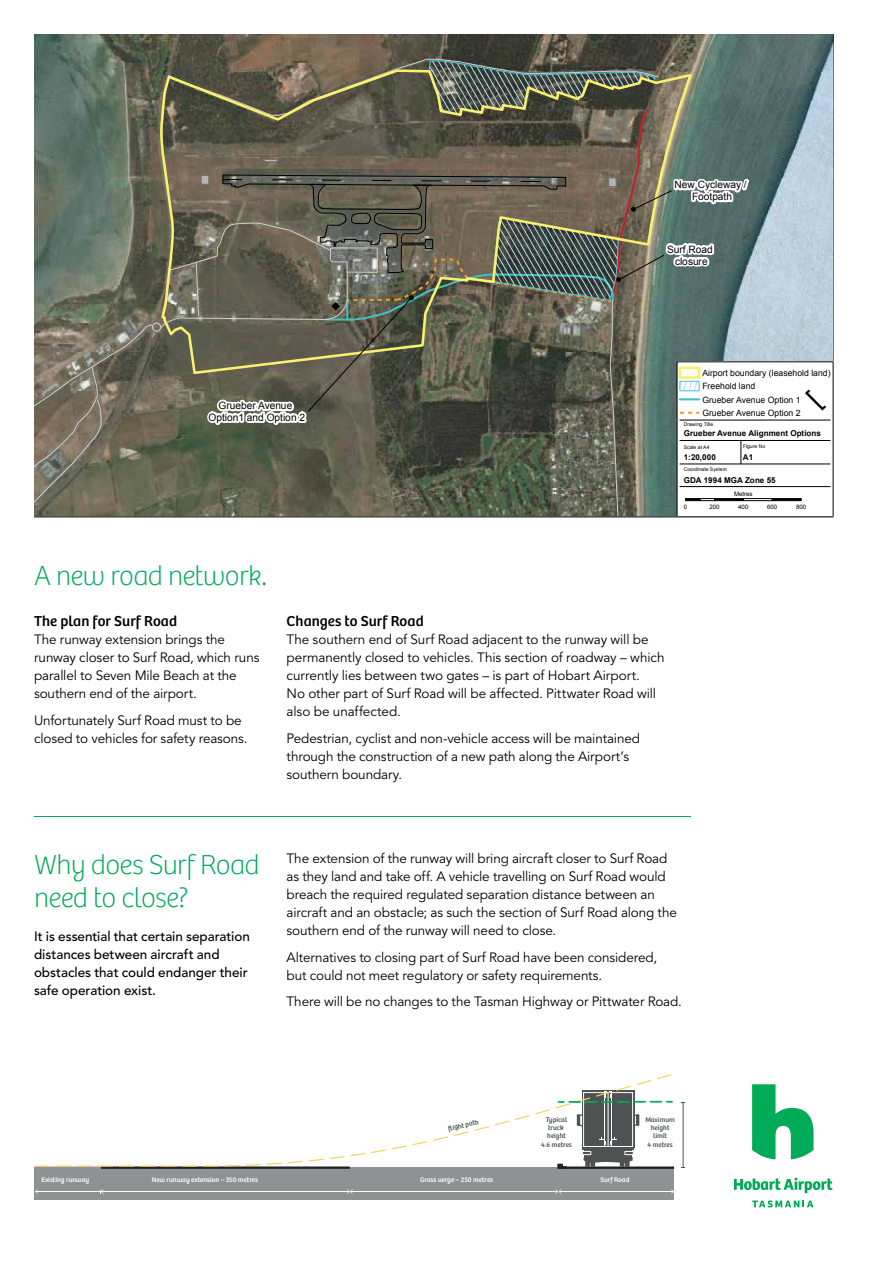
<style>
.page{position:relative;width:893px;height:1263px;background:#fff}
.page>*{position:absolute;margin:0;border:0;box-sizing:border-box;transform-origin:0 0}
.t1{font:100 28.5px/33px "Bree";letter-spacing:-.025em;color:#00ab57}
.t2{font:15px "Bree";letter-spacing:.005em;color:#000}
.t3{font:13.5px/18px "Avenir LT Std";letter-spacing:-.01em;color:#000}
.t4{font:500 13.5px/18px "Avenir LT Std";letter-spacing:-.005em;color:#000}
.t5{font:10.2px/11.7px "Arial";color:#000;text-align:center}
.t6{font:8.7px/13.4px "Arial";letter-spacing:-.005em;color:#000}
.t7{font:700 8.1px "Arial";letter-spacing:.005em;color:#000}
.t8{font:7.05px "Bree";color:#fff}
.t9{font:7.05px/8.4px "Bree";color:#4f5253;text-align:center}
.t10{font:6.15px "Arial";color:#000}
.t11{font:4.95px "Arial";letter-spacing:.005em;color:#000}
</style>
<div class="page">
<svg style="left:34px;top:34px;width:799px;height:24px;background:#5a5d50"></svg>
<div style="left:34px;top:1167px;width:640px;height:33px;background:#8f9192"></div>
<hr style="left:101px;top:1166px;width:249px;height:3px;background:#1f2222">
<hr style="left:350px;top:1191px;width:207px;height:1px;background:#fff">
<hr style="left:559px;top:1191px;width:114px;height:1px;background:#fff">
<svg style="left:555px;top:1189px;width:6px;height:5px"></svg>
<hr style="left:101px;top:1191px;width:248px;height:1px;background:#fff">
<svg style="left:347px;top:1189px;width:6px;height:5px"></svg>
<hr style="left:36px;top:1191px;width:64px;height:1px;background:#fff">
<svg style="left:100px;top:1189px;width:4px;height:5px"></svg>
<hr style="left:683px;top:1102px;width:1px;height:66px;background:#4f5253">
<svg style="left:557px;top:1137px;width:128px;height:32px"></svg>
<svg style="left:34px;top:1074px;width:638px;height:93px"></svg>
<svg style="left:559px;top:1091px;width:113px;height:12px"></svg>
<hr style="left:34px;top:816px;width:657px;height:1px;background:#00ab57">
<svg style="left:734px;top:1178px;width:99px;height:15px"></svg>
<svg style="left:752px;top:1084px;width:61px;height:75px"></svg>
<svg style="left:752px;top:1200px;width:61px;height:7px"></svg>
<svg style="left:34px;top:58px;width:799px;height:460px;background:#727569"></svg>
<p class="t5" style="left:675px;top:179px;width:74px">New Cycleway /<br>Footpath</p>
<p class="t5" style="left:209px;top:400px;width:98px">Grueber Avenue<br>Option1 and Option 2</p>
<h1 class="t1" style="left:34px;top:560px;width:235px">A new road network.</h1>
<p class="t5" style="left:667px;top:243px;width:47px">Surf Road closure</p>
<p class="t6" style="left:702px;top:366px;width:130px">Airport boundary (leasehold land)<br>Freehold land<br>Grueber Avenue Option 1<br>Grueber Avenue Option 2</p>
<p class="t11" style="left:684px;top:421px;width:31px">Drawing Title</p>
<p class="t7" style="left:684px;top:427px;width:139px">Grueber Avenue Alignment Options</p>
<p class="t11" style="left:684px;top:444px;width:27px">Scale at A4</p>
<p class="t7" style="left:684px;top:451px;width:34px">1:20,000</p>
<p class="t11" style="left:743px;top:443px;width:24px">Figure No</p>
<p class="t7" style="left:743px;top:452px;width:12px">A1</p>
<p class="t11" style="left:684px;top:466px;width:45px">Coordinate System</p>
<p class="t7" style="left:684px;top:474px;width:93px">GDA 1994 MGA Zone 55</p>
<p class="t10" style="left:734px;top:489px;width:20px">Metres</p>
<p class="t10" style="left:684px;top:503px;width:5px">0</p>
<p class="t10" style="left:709px;top:503px;width:12px">200</p>
<p class="t10" style="left:738px;top:503px;width:12px">400</p>
<p class="t10" style="left:767px;top:503px;width:12px">600</p>
<p class="t10" style="left:796px;top:503px;width:12px">800</p>
<p class="t2" style="left:34px;top:613px;width:145px">The plan for Surf Road</p>
<p class="t3" style="left:34px;top:631px;width:227px">The runway extension brings the runway closer to Surf Road, which runs parallel to Seven Mile Beach at the southern end of the airport.</p>
<p class="t3" style="left:34px;top:711px;width:215px">Unfortunately Surf Road must to be closed to vehicles for safety reasons.</p>
<p class="t2" style="left:287px;top:613px;width:139px">Changes to Surf Road</p>
<p class="t3" style="left:287px;top:631px;width:379px">The southern end of Surf Road adjacent to the runway will be permanently closed to vehicles. This section of roadway – which currently lies between two gates – is part of Hobart Airport.<br>No other part of Surf Road will be affected. Pittwater Road will also be unaffected.</p>
<p class="t3" style="left:287px;top:729px;width:355px">Pedestrian, cyclist and non-vehicle access will be maintained through the construction of a new path along the Airport’s southern boundary.</p>
<h1 class="t1" style="left:34px;top:848px;width:227px">Why does Surf Road need to close?</h1>
<p class="t4" style="left:34px;top:927px;width:217px">It is essential that certain separation distances between aircraft and obstacles that could endanger their safe operation exist.</p>
<p class="t3" style="left:287px;top:850px;width:392px">The extension of the runway will bring aircraft closer to Surf Road as they land and take off. A vehicle travelling on Surf Road would breach the required regulated separation distance between an aircraft and an obstacle; as such the section of Surf Road along the southern end of the runway will need to close.</p>
<p class="t3" style="left:287px;top:948px;width:372px">Alternatives to closing part of Surf Road have been considered, but could not meet regulatory or safety requirements.</p>
<p class="t3" style="left:287px;top:993px;width:397px">There will be no changes to the Tasman Highway or Pittwater Road.</p>
<p class="t9" style="left:447px;top:1124px;width:33px;rotate:-13deg">fl ight path</p>
<p class="t9" style="left:541px;top:1115px;width:32px">Typical truck height<br>4.6 metres</p>
<p class="t9" style="left:645px;top:1115px;width:31px">Maximum height limit<br>4 metres</p>
<p class="t8" style="left:41px;top:1175px;width:49px">Existing runway</p>
<p class="t8" style="left:152px;top:1175px;width:108px">New runway extension – 350 metres</p>
<p class="t8" style="left:420px;top:1175px;width:75px">Grass verge – 250 metres</p>
<p class="t8" style="left:600px;top:1175px;width:31px">Surf Road</p>
</div>
